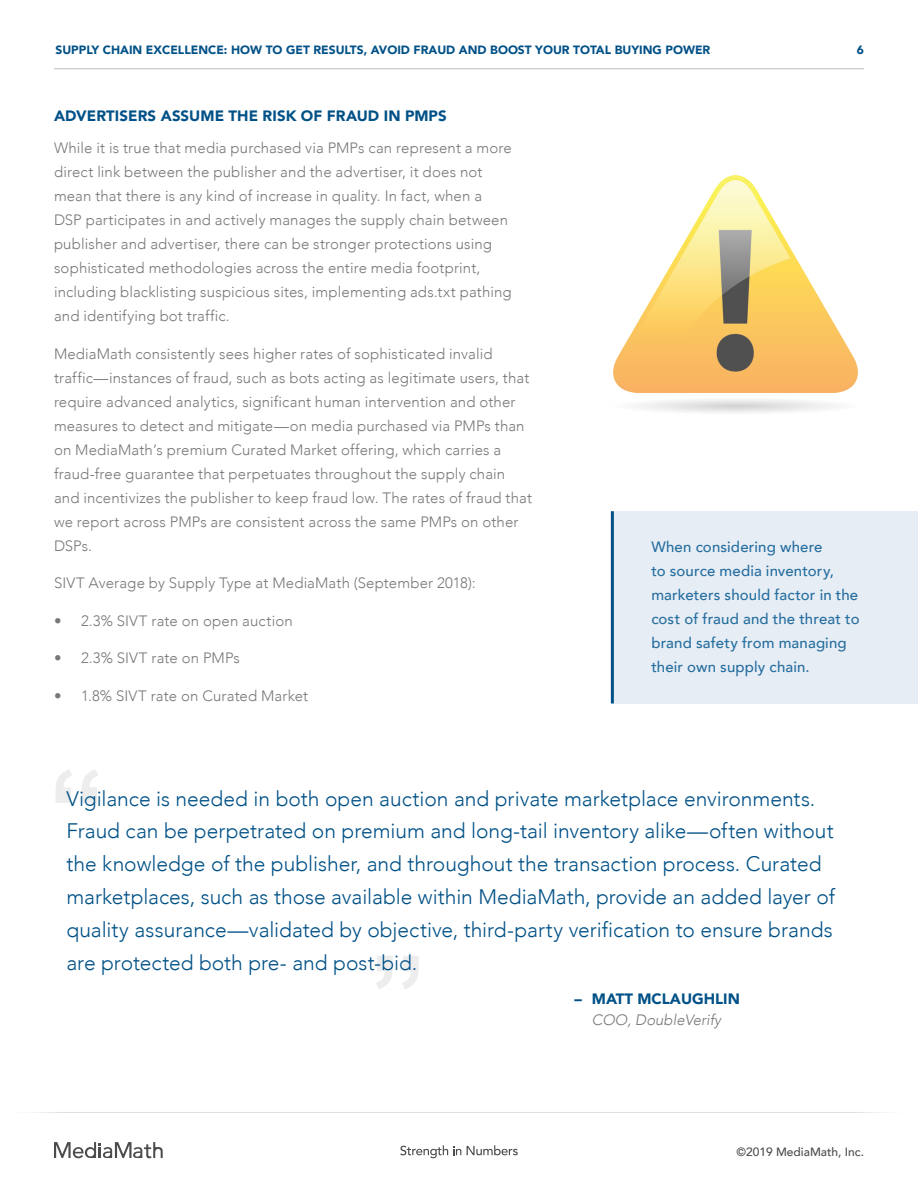
<style>
.page{position:relative;width:918px;height:1188px;background:#fff}
.page>*{position:absolute;margin:0;border:0;box-sizing:border-box;transform-origin:0 0}
.t1{font:300 21px/33px "Avenir";color:#005187}
.t2{font:300 15px/24px "Avenir";letter-spacing:.01em;color:#76787b}
.t3{font:500 15px/24px "Avenir";letter-spacing:.01em;color:#256ea0}
.t4{font:900 15px "Avenir";color:#005187}
.t5{font:italic 300 15px "Avenir";color:#76787b}
.t6{font:900 12px "Avenir";color:#005187}
.t7{font:500 12px "Avenir";color:#4b4c4d}
</style>
<div class="page">
<hr style="left:0;top:1112px;width:918px;height:1px;background:#dcdddf">
<svg style="left:54px;top:1142px;width:109px;height:16px"></svg>
<svg style="left:467px;top:1145px;width:51px;height:10px"></svg>
<svg style="left:400px;top:1145px;width:61px;height:13px"></svg>
<hr style="left:54px;top:69px;width:810px;height:1px;background:#bcbdc0">
<svg style="left:56px;top:770px;width:42px;height:33px"></svg>
<svg style="left:376px;top:956px;width:43px;height:33px"></svg>
<div style="left:612px;top:511px;width:306px;height:192px;background:#e7edf4"></div>
<hr style="left:611px;top:511px;width:3px;height:192px;background:#005187">
<img style="left:613px;top:175px;width:245px;height:238px">
<p class="t6" style="left:56px;top:40px;width:656px">SUPPLY CHAIN EXCELLENCE: HOW TO GET RESULTS, AVOID FRAUD AND BOOST YOUR TOTAL BUYING POWER</p>
<p class="t6" style="left:857px;top:40px;width:9px">6</p>
<p class="t4" style="left:54px;top:103px;width:394px">ADVERTISERS ASSUME THE RISK OF FRAUD IN PMPS</p>
<p class="t2" style="left:54px;top:136px;width:459px">While it is true that media purchased via PMPs can represent a more direct link between the publisher and the advertiser, it does not mean that there is any kind of increase in quality. In fact, when a DSP participates in and actively manages the supply chain between publisher and advertiser, there can be stronger protections using sophisticated methodologies across the entire media footprint, including blacklisting suspicious sites, implementing ads.txt pathing and identifying bot traffic.</p>
<p class="t2" style="left:54px;top:342px;width:480px">MediaMath consistently sees higher rates of sophisticated invalid traffic—instances of fraud, such as bots acting as legitimate users, that require advanced analytics, significant human intervention and other measures to detect and mitigate—on media purchased via PMPs than on MediaMath’s premium Curated Market offering, which carries a fraud-free guarantee that perpetuates throughout the supply chain and incentivizes the publisher to keep fraud low. The rates of fraud that we report across PMPs are consistent across the same PMPs on other DSPs.</p>
<p class="t2" style="left:54px;top:571px;width:423px">SIVT Average by Supply Type at MediaMath (September 2018):</p>
<p class="t2" style="left:54px;top:609px;width:240px">• 2.3% SIVT rate on open auction</p>
<p class="t2" style="left:54px;top:646px;width:187px">• 2.3% SIVT rate on PMPs</p>
<p class="t2" style="left:54px;top:684px;width:256px">• 1.8% SIVT rate on Curated Market</p>
<p class="t3" style="left:651px;top:534px;width:210px">When considering where<br>to source media inventory, marketers should factor in the cost of fraud and the threat to brand safety from managing their own supply chain.</p>
<p class="t1" style="left:66px;top:782px;width:770px">Vigilance is needed in both open auction and private marketplace environments.<br>Fraud can be perpetrated on premium and long-tail inventory alike—often without the knowledge of the publisher, and throughout the transaction process. Curated marketplaces, such as those available within MediaMath, provide an added layer of quality assurance—validated by objective, third-party verification to ensure brands are protected both pre- and post-bid.</p>
<p class="t4" style="left:592px;top:986px;width:150px">MATT MCLAUGHLIN</p>
<p class="t5" style="left:592px;top:1011px;width:131px">COO, DoubleVerify</p>
<p class="t4" style="left:574px;top:986px;width:9px">–</p>
<p class="t7" style="left:736px;top:1142px;width:129px">©2019 MediaMath, Inc.</p>
</div>
